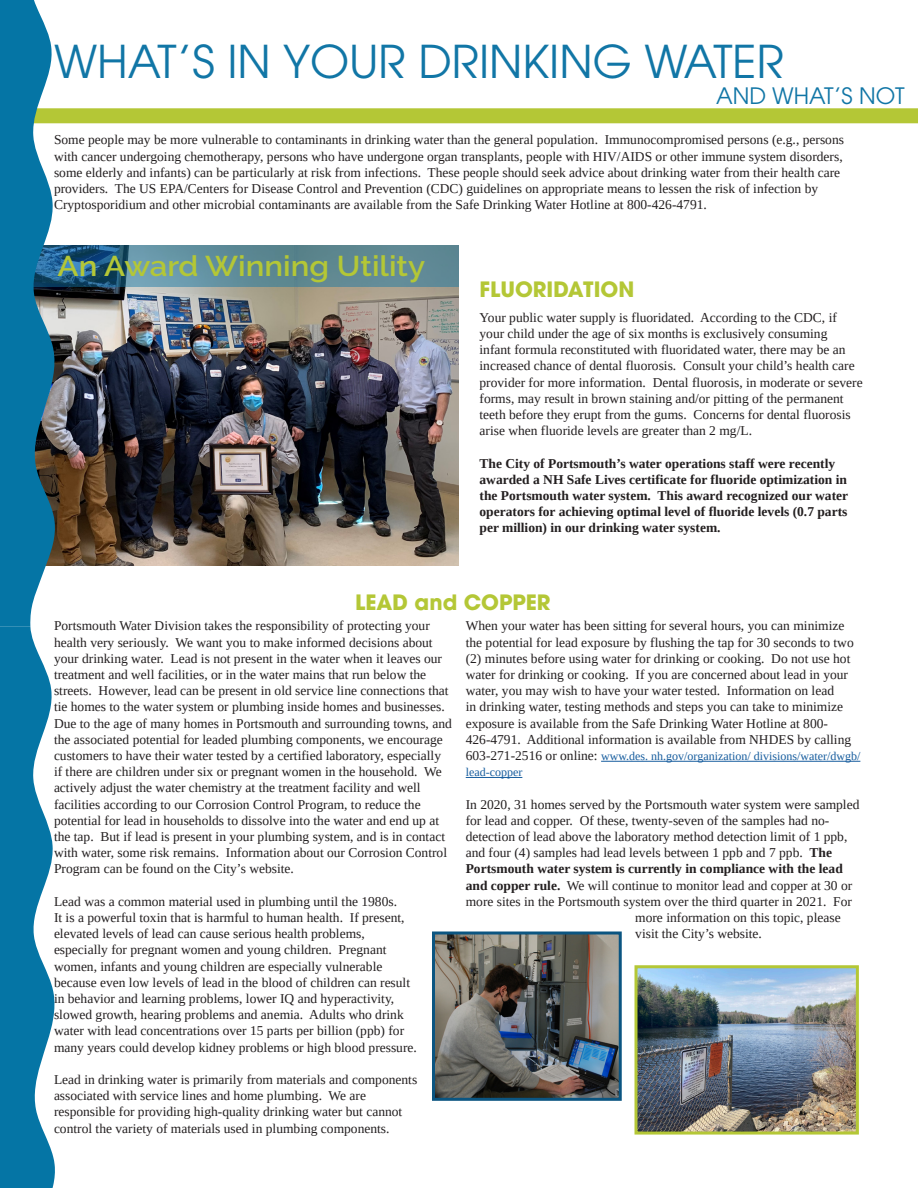
<style>
.page{position:relative;width:918px;height:1188px;background:#fff}
.page>*{position:absolute;margin:0;border:0;box-sizing:border-box;transform-origin:0 0}
.t1{font:45px "ITC Avant Garde Pro";color:#1176a6}
.Body_White_Text{font:600 28.5px "Raleway";color:#b4c736;scale:1.1 1}
.t2{font:22.5px "ITC Avant Garde Pro";color:#1176a6}
.headersInBox{font:700 21px "ITC Avant Garde Pro";color:#b4c736}
.Body_Regular{font:13.5px/16.2px "Liberation Serif";color:#231f20}
.Body_Regular-2{font:700 13.5px/16.2px "Liberation Serif";color:#231f20}
.Body_Regular-3{font:12px/16.2px "Liberation Serif";color:#175d9e}
.s1{font-size:13.5px;color:#231f20}
.s2{font-weight:700}
</style>
<div class="page">
<img style="left:55px;top:287px;width:404px;height:279px">
<svg style="left:55px;top:246px;width:404px;height:41px;background:#548294"></svg>
<div style="left:0;top:108px;width:918px;height:15px;background:#b4c736"></div>
<hr style="left:601px;top:761px;width:259px;height:1px;background:#175d9e">
<hr style="left:466px;top:777px;width:56px;height:1px;background:#175d9e">
<img style="left:436px;top:936px;width:182px;height:161px">
<div style="left:432px;top:932px;width:190px;height:169px;border:3px solid #0b5581"></div>
<img style="left:638px;top:969px;width:217px;height:162px">
<div style="left:634px;top:965px;width:225px;height:170px;border:3px solid #b4c736"></div>
<svg style="left:0;top:0;width:55px;height:1188px;background:#2f88ae"></svg>
<p class="t1" style="left:54px;top:34px;width:732px">WHAT’S IN YOUR DRINKING WATER</p>
<p class="t2" style="left:716px;top:82px;width:190px">AND WHAT’S NOT</p>
<p class="Body_Regular" style="left:54px;top:132px;width:792px">Some people may be more vulnerable to contaminants in drinking water than the general population. Immunocompromised persons (e.g., persons with cancer undergoing chemotherapy, persons who have undergone organ transplants, people with HIV/AIDS or other immune system disorders, some elderly and infants) can be particularly at risk from infections. These people should seek advice about drinking water from their health care providers. The US EPA/Centers for Disease Control and Prevention (CDC) guidelines on appropriate means to lessen the risk of infection by Cryptosporidium and other microbial contaminants are available from the Safe Drinking Water Hotline at 800-426-4791.</p>
<p class="Body_White_Text" style="left:58px;top:250px;width:336px">An Award Winning Utility</p>
<p class="headersInBox" style="left:480px;top:275px;width:156px">FLUORIDATION</p>
<p class="Body_Regular" style="left:480px;top:309px;width:385px">Your public water supply is fluoridated. According to the CDC, if your child under the age of six months is exclusively consuming<br>infant formula reconstituted with fluoridated water, there may be an increased chance of dental fluorosis. Consult your child’s health care provider for more information. Dental fluorosis, in moderate or severe forms, may result in brown staining and/or pitting of the permanent teeth before they erupt from the gums. Concerns for dental fluorosis arise when fluoride levels are greater than 2 mg/L.</p>
<p class="Body_Regular-2" style="left:480px;top:455px;width:370px">The City of Portsmouth’s water operations staff were recently awarded a NH Safe Lives certificate for fluoride optimization in the Portsmouth water system. This award recognized our water operators for achieving optimal level of fluoride levels (0.7 parts per million) in our drinking water system.</p>
<p class="headersInBox" style="left:355px;top:588px;width:197px">LEAD and COPPER</p>
<p class="Body_Regular" style="left:54px;top:618px;width:399px">Portsmouth Water Division takes the responsibility of protecting your health very seriously. We want you to make informed decisions about your drinking water. Lead is not present in the water when it leaves our treatment and well facilities, or in the water mains that run below the streets. However, lead can be present in old service line connections that tie homes to the water system or plumbing inside homes and businesses.<br>Due to the age of many homes in Portsmouth and surrounding towns, and the associated potential for leaded plumbing components, we encourage customers to have their water tested by a certified laboratory, especially if there are children under six or pregnant women in the household. We actively adjust the water chemistry at the treatment facility and well facilities according to our Corrosion Control Program, to reduce the potential for lead in households to dissolve into the water and end up at the tap. But if lead is present in your plumbing system, and is in contact with water, some risk remains. Information about our Corrosion Control Program can be found on the City’s website.</p>
<p class="Body_Regular" style="left:54px;top:893px;width:364px">Lead was a common material used in plumbing until the 1980s.<br>It is a powerful toxin that is harmful to human health. If present, elevated levels of lead can cause serious health problems, especially for pregnant women and young children. Pregnant women, infants and young children are especially vulnerable because even low levels of lead in the blood of children can result in behavior and learning problems, lower IQ and hyperactivity, slowed growth, hearing problems and anemia. Adults who drink water with lead concentrations over 15 parts per billion (ppb) for many years could develop kidney problems or high blood pressure.</p>
<p class="Body_Regular" style="left:54px;top:1071px;width:365px">Lead in drinking water is primarily from materials and components associated with service lines and home plumbing. We are responsible for providing high-quality drinking water but cannot control the variety of materials used in plumbing components.</p>
<p class="Body_Regular" style="left:466px;top:618px;width:390px">When your water has been sitting for several hours, you can minimize the potential for lead exposure by flushing the tap for 30 seconds to two (2) minutes before using water for drinking or cooking. Do not use hot water for drinking or cooking. If you are concerned about lead in your water, you may wish to have your water tested. Information on lead<br>in drinking water, testing methods and steps you can take to minimize exposure is available from the Safe Drinking Water Hotline at 800- 426-4791. Additional information is available from NHDES by calling</p>
<p class="Body_Regular-3" style="left:466px;top:748px;width:396px"><span class="s1">603-271-2516 or online:</span> www.des. nh.gov/organization/ divisions/water/dwgb/ lead-copper</p>
<p class="Body_Regular" style="left:466px;top:796px;width:395px">In 2020, 31 homes served by the Portsmouth water system were sampled</p>
<p class="Body_Regular" style="left:466px;top:812px;width:365px">for lead and copper. Of these, twenty-seven of the samples had no-</p>
<p class="Body_Regular" style="left:466px;top:828px;width:383px">detection of lead above the laboratory method detection limit of 1 ppb,</p>
<p class="Body_Regular" style="left:466px;top:844px;width:368px">and four (4) samples had lead levels between 1 ppb and 7 ppb. <span class="s2">The</span></p>
<p class="Body_Regular-2" style="left:466px;top:861px;width:379px">Portsmouth water system is currently in compliance with the lead</p>
<p class="Body_Regular" style="left:466px;top:877px;width:388px"><span class="s2">and copper rule.</span> We will continue to monitor lead and copper at 30 or</p>
<p class="Body_Regular" style="left:466px;top:893px;width:388px">more sites in the Portsmouth system over the third quarter in 2021. For</p>
<p class="Body_Regular" style="left:635px;top:909px;width:207px">more information on this topic, please</p>
<p class="Body_Regular" style="left:635px;top:925px;width:128px">visit the City’s website.</p>
</div>
